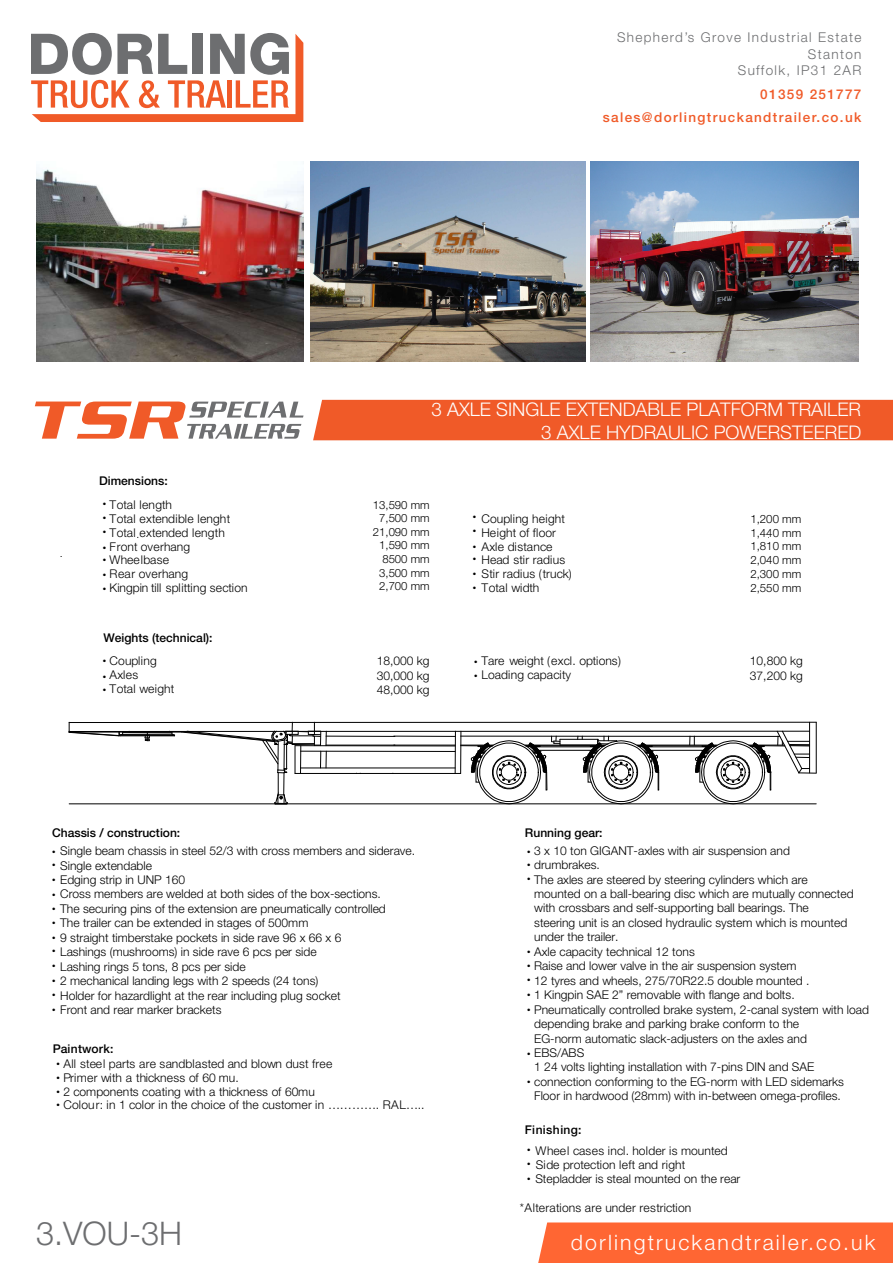
<style>
.page{position:relative;width:893px;height:1263px;background:#fff}
.page>*{position:absolute;margin:0;border:0;box-sizing:border-box;transform-origin:0 0}
.t1{font:300 32.55px "Helvetica Neue LT Std";color:#6d6e70}
.t2{font:300 21.3px "Helvetica Neue LT Std";letter-spacing:.1em;color:#fff}
.t3{font:300 18.75px/22.5px "Helvetica Neue LT Std";color:#fff;text-align:right}
.t4{font:300 13.5px/16.5px "Helvetica Neue LT Std";letter-spacing:.1em;color:#6d6e70;text-align:right}
.t5{font:500 13.5px "Helvetica Neue LT Std";letter-spacing:.1em;color:#f05a28}
.t6{font:300 12px/14.4px "Helvetica Neue LT Std";color:#000}
.t7{font:500 12px "Helvetica Neue LT Std";color:#000}
.t8{font:12px/14.7px "Myriad Pro";color:#000}
.t9{font:500 12px "Helvetica Neue LT Std";letter-spacing:.035em;color:#000}
.t10{font:300 11.4px/13.6px "Helvetica Neue LT Std";color:#000;text-align:right}
.s1{font-family:"Myriad Pro";font-weight:400}
</style>
<div class="page">
<svg style="left:31px;top:33px;width:272px;height:89px"></svg>
<svg style="left:35px;top:402px;width:268px;height:37px"></svg>
<div style="left:313px;top:400px;width:579px;height:40px;background:#f05a28"></div>
<div style="left:538px;top:1222px;width:354px;height:41px;background:#f63"></div>
<img style="left:36px;top:169px;width:267px;height:193px">
<img style="left:310px;top:162px;width:275px;height:200px">
<img style="left:590px;top:162px;width:268px;height:200px">
<hr style="left:455px;top:731px;width:1px;height:42px;background:#000">
<hr style="left:460px;top:731px;width:1px;height:42px;background:#000">
<hr style="left:300px;top:768px;width:155px;height:1px;background:#000">
<hr style="left:295px;top:773px;width:165px;height:1px;background:#000">
<hr style="left:300px;top:751px;width:155px;height:1px;background:#000">
<hr style="left:460px;top:745px;width:33px;height:1px;background:#000">
<hr style="left:295px;top:745px;width:160px;height:1px;background:#000">
<hr style="left:69px;top:804px;width:747px;height:1px;background:#000">
<hr style="left:809px;top:722px;width:1px;height:51px;background:#000">
<hr style="left:816px;top:722px;width:1px;height:51px;background:#000">
<hr style="left:69px;top:731px;width:740px;height:1px;background:#000">
<hr style="left:69px;top:722px;width:747px;height:1px;background:#000">
<hr style="left:560px;top:739px;width:38px;height:1px;background:#000">
<hr style="left:526px;top:745px;width:78px;height:1px;background:#000">
<hr style="left:535px;top:747px;width:59px;height:1px;background:#000">
<hr style="left:538px;top:750px;width:53px;height:1px;background:#000">
<hr style="left:637px;top:745px;width:80px;height:1px;background:#000">
<hr style="left:650px;top:750px;width:53px;height:1px;background:#000">
<hr style="left:647px;top:747px;width:59px;height:1px;background:#000">
<hr style="left:460px;top:736px;width:319px;height:1px;background:#000">
<hr style="left:394px;top:736px;width:61px;height:1px;background:#000">
<hr style="left:326px;top:736px;width:69px;height:1px;background:#000">
<svg style="left:69px;top:722px;width:258px;height:83px"></svg>
<svg style="left:471px;top:736px;width:89px;height:68px"></svg>
<svg style="left:577px;top:736px;width:82px;height:68px"></svg>
<svg style="left:689px;top:731px;width:127px;height:73px"></svg>
<p class="t4" style="left:617px;top:29px;width:246px">Shepherd’s Grove Industrial Estate<br>Stanton<br>Suffolk, IP31 2AR</p>
<p class="t5" style="left:760px;top:86px;width:103px">01359 251777</p>
<p class="t5" style="left:603px;top:109px;width:260px">sales@dorlingtruckandtrailer.co.uk</p>
<p class="t7" style="left:99px;top:474px;width:70px">Dimensions:</p>
<h3 class="t3" style="left:431px;top:398px;width:431px">3 AXLE SINGLE EXTENDABLE PLATFORM TRAILER<br>3 AXLE HYDRAULIC POWERSTEERED</h3>
<p class="t10" style="left:373px;top:497px;width:58px">13,590 mm<br>7,500 mm<br>21,090 mm<br>1,590 mm<br>8500 mm<br>3,500 mm<br>2,700 mm</p>
<p class="t6" style="left:109px;top:498px;width:123px;line-height:13.6px">Total length<br>Total extendible lenght</p>
<p class="t8" style="left:103px;top:495px;width:5px">•</p>
<p class="t8" style="left:103px;top:523px;width:5px">•</p>
<p class="t6" style="left:103px;top:539px;width:89px"><span class="s1">•</span> Front overhang</p>
<p class="t6" style="left:103px;top:553px;width:68px"><span class="s1">•</span> Wheelbase</p>
<p class="t6" style="left:103px;top:566px;width:87px"><span class="s1">•</span> Rear overhang</p>
<p class="t6" style="left:103px;top:580px;width:146px"><span class="s1">•</span> Kingpin till splitting section</p>
<p class="t6" style="left:481px;top:511px;width:85px">Coupling height</p>
<p class="t8" style="left:472px;top:509px;width:5px">• •</p>
<p class="t6" style="left:472px;top:539px;width:81px"><span class="s1">•</span> Axle distance</p>
<p class="t8" style="left:472px;top:551px;width:5px">•</p>
<p class="t6" style="left:472px;top:566px;width:100px"><span class="s1">•</span> Stir radius (truck)</p>
<p class="t6" style="left:472px;top:580px;width:68px"><span class="s1">•</span> Total width</p>
<p class="t8" style="left:103px;top:509px;width:5px">•</p>
<p class="t6" style="left:109px;top:525px;width:117px">Total extended length</p>
<p class="t6" style="left:481px;top:525px;width:76px">Height of floor</p>
<p class="t6" style="left:481px;top:553px;width:85px">Head stir radius</p>
<p class="t7" style="left:103px;top:631px;width:111px">Weights (technical):</p>
<p class="t6" style="left:103px;top:653px;width:56px"><span class="s1">•</span> Coupling</p>
<p class="t6" style="left:103px;top:667px;width:37px"><span class="s1">•</span> Axles</p>
<p class="t6" style="left:103px;top:681px;width:73px"><span class="s1">•</span> Total weight</p>
<p class="t6" style="left:376px;top:653px;width:54px;text-align:justify">18,000 kg 30,000 kg 48,000 kg</p>
<p class="t6" style="left:474px;top:653px;width:148px"><span class="s1">•</span> Tare weight (excl. options)</p>
<p class="t6" style="left:474px;top:667px;width:98px"><span class="s1">•</span> Loading capacity</p>
<p class="t7" style="left:52px;top:826px;width:130px">Chassis / construction:</p>
<p class="t7" style="left:525px;top:826px;width:79px">Running gear:</p>
<p class="t10" style="left:750px;top:512px;width:52px;text-align:justify">1,200 mm 1,440 mm 1,810 mm 2,040 mm 2,300 mm 2,550 mm</p>
<p class="t6" style="left:749px;top:653px;width:54px">10,800 kg<br>37,200 kg</p>
<p class="t6" style="left:60px;top:843px;width:356px;text-indent:-8px"><span class="s1">•</span> Single beam chassis in steel 52/3 with cross members and siderave.<br>Single extendable<br>Edging strip in UNP 160</p>
<p class="t6" style="left:60px;top:887px;width:327px;text-indent:-8px"><span class="s1">•</span> Cross members are welded at both sides of the box-sections.<br>The securing pins of the extension are pneumatically controlled</p>
<p class="t6" style="left:52px;top:916px;width:258px"><span class="s1">•</span> The trailer can be extended in stages of 500mm</p>
<p class="t6" style="left:60px;top:930px;width:283px;text-indent:-8px"><span class="s1">•</span> 9 straight timberstake pockets in side rave 96 x 66 x 6<br>Lashings (mushrooms) in side rave 6 pcs per side Lashing rings 5 tons, 8 pcs per side<br>2 mechanical landing legs with 2 speeds (24 tons)<br>Holder for hazardlight at the rear including plug socket Front and rear marker brackets</p>
<p class="t7" style="left:53px;top:1041px;width:62px">Paintwork:</p>
<p class="t6" style="left:64px;top:1057px;width:270px;line-height:13.8px">All steel parts are sandblasted and blown dust free<br>Primer with a thickness of 60 mu.</p>
<p class="t6" style="left:56px;top:1084px;width:260px"><span class="s1">•</span> 2 components coating with a thickness of 60mu</p>
<p class="t6" style="left:56px;top:1098px;width:369px"><span class="s1">•</span> Colour: in 1 color in the choice of the customer in …………. RAL…..</p>
<p class="t8" style="left:52px;top:857px;width:5px">• •</p>
<p class="t8" style="left:52px;top:900px;width:5px">•</p>
<p class="t8" style="left:52px;top:943px;width:5px;text-align:justify">• • • • •</p>
<p class="t8" style="left:56px;top:1055px;width:5px;line-height:14px">• •</p>
<h1 class="t1" style="left:36px;top:1213px;width:148px">3.VOU-3H</h1>
<p class="t6" style="left:527px;top:843px;width:264px"><span class="s1">•</span> 3 x 10 ton GIGANT-axles with air suspension and</p>
<p class="t6" style="left:534px;top:857px;width:321px;text-indent:-7px"><span class="s1">•</span> drumbrakes.<br>The axles are steered by steering cylinders which are mounted on a ball-bearing disc which are mutually connected with crossbars and self-supporting ball bearings. The<br>steering unit is an closed hydraulic system which is mounted under the trailer.</p>
<p class="t6" style="left:527px;top:944px;width:169px"><span class="s1">•</span> Axle capacity technical 12 tons</p>
<p class="t6" style="left:534px;top:959px;width:277px;text-indent:-7px"><span class="s1">•</span> Raise and lower valve in the air suspension system<br>12 tyres and wheels, 275/70R22.5 double mounted .</p>
<p class="t6" style="left:527px;top:987px;width:269px"><span class="s1">•</span> 1 Kingpin SAE 2” removable with flange and bolts.</p>
<p class="t6" style="left:534px;top:1002px;width:336px;text-indent:-7px"><span class="s1">•</span> Pneumatically controlled brake system, 2-canal system with load depending brake and parking brake conform to the<br>EG-norm automatic slack-adjusters on the axles and</p>
<p class="t6" style="left:534px;top:1045px;width:311px;text-indent:-7px"><span class="s1">•</span> EBS/ABS<br>1 24 volts lighting installation with 7-pins DIN and SAE connection conforming to the EG-norm with LED sidemarks Floor in hardwood (28mm) with in-between omega-profiles.</p>
<p class="t9" style="left:525px;top:1122px;width:58px">Finishing:</p>
<p class="t6" style="left:535px;top:1144px;width:194px;line-height:13.6px">Wheel cases incl. holder is mounted<br>Side protection left and right</p>
<p class="t6" style="left:527px;top:1172px;width:215px"><span class="s1">•</span> Stepladder is steal mounted on the rear</p>
<p class="t6" style="left:520px;top:1200px;width:173px">*Alterations are under restriction</p>
<p class="t8" style="left:527px;top:870px;width:5px">•</p>
<p class="t8" style="left:527px;top:971px;width:5px">•</p>
<p class="t8" style="left:527px;top:1073px;width:5px">•</p>
<p class="t8" style="left:527px;top:1142px;width:5px;line-height:14.2px">• •</p>
<h2 class="t2" style="left:571px;top:1230px;width:306px">dorlingtruckandtrailer.co.uk</h2>
</div>
